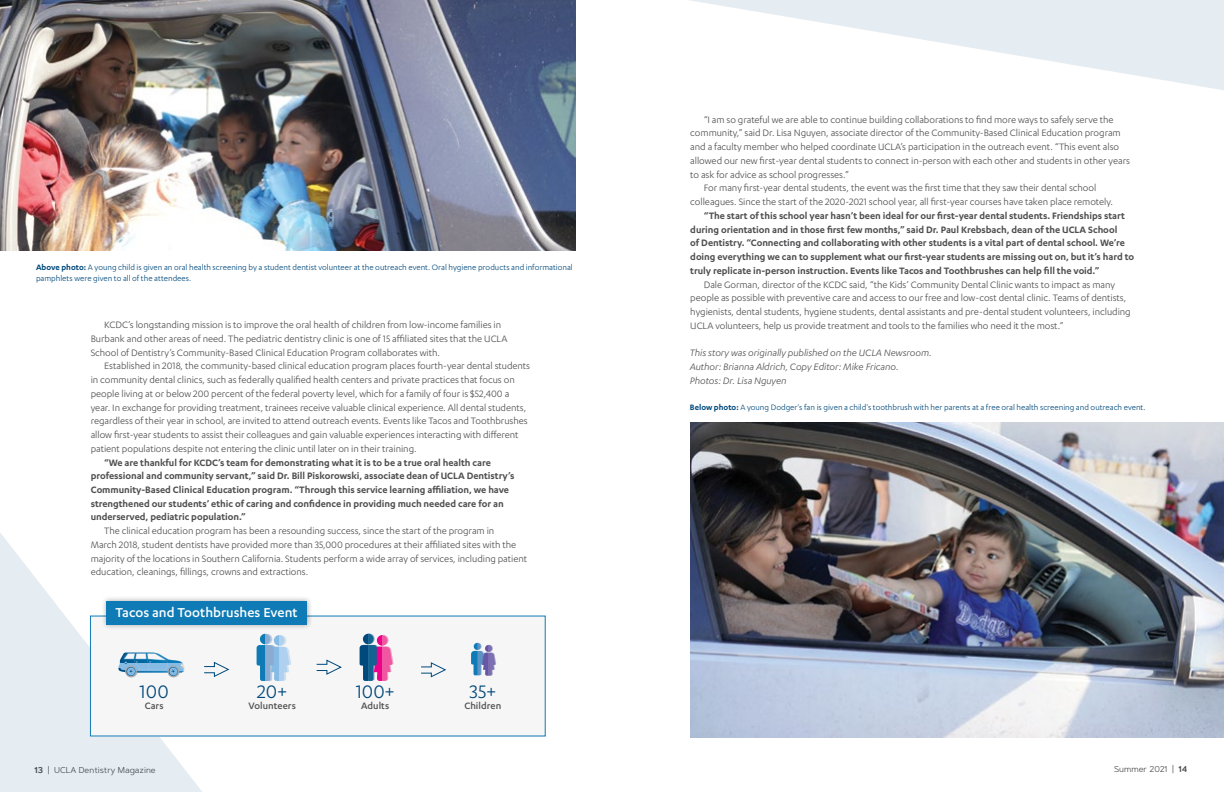
<style>
.page{position:relative;width:1224px;height:792px;background:#fff}
.page>*{position:absolute;margin:0;border:0;box-sizing:border-box;transform-origin:0 0}
.t1{font:21px "Karbon";color:#00497c}
.t2{font:500 15px "Karbon";color:#fff}
.t3{font:10.8px/13.7px "Karbon";letter-spacing:-.005em;color:#4f4f51}
.t4{font:600 10.8px/13.7px "Karbon";letter-spacing:-.005em;color:#4f4f51}
.t5{font:italic 10.8px/13.7px "Karbon";letter-spacing:-.005em;color:#4f4f51}
.t6{font:500 10.8px "Karbon";letter-spacing:.005em;color:#4f4f51}
.t7{font:9px/11px "Karbon";color:#00497c}
.t8{font:8.5px "Artegra Sans";color:#4f4f51}
.s1{font-weight:600}
</style>
<div class="page">
<svg style="left:689px;top:0;width:535px;height:90px;fill:#eaf0f4"></svg>
<svg style="left:0;top:533px;width:280px;height:259px;fill:#e6edf2"></svg>
<img style="left:0;top:0;width:576px;height:251px">
<img style="left:690px;top:423px;width:534px;height:314px">
<div style="left:90px;top:616px;width:456px;height:120px;background:#f6f6f6"></div>
<div style="left:126px;top:666px;width:12px;height:11px;background:#b1b3b5;border-radius:50%"></div>
<div style="left:168px;top:666px;width:12px;height:11px;background:#a7a9ac;border-radius:50%"></div>
<svg style="left:204px;top:662px;width:25px;height:15px"></svg>
<svg style="left:421px;top:662px;width:25px;height:15px"></svg>
<svg style="left:471px;top:643px;width:25px;height:33px"></svg>
<div style="left:125px;top:666px;width:12px;height:11px;background:#a7a9ac;border-radius:50%"></div>
<div style="left:167px;top:666px;width:12px;height:11px;background:#a7a9ac;border-radius:50%"></div>
<svg style="left:119px;top:653px;width:65px;height:23px"></svg>
<svg style="left:316px;top:660px;width:26px;height:15px"></svg>
<div style="left:102px;top:596px;width:210px;height:35px;background:#000;opacity:.32"></div>
<div style="left:107px;top:601px;width:200px;height:24px;background:#0f7bb6"></div>
<svg style="left:257px;top:634px;width:34px;height:47px"></svg>
<svg style="left:360px;top:634px;width:34px;height:47px"></svg>
<p class="t7" style="left:36px;top:262px;width:538px"><span class="s1">Above photo:</span> A young child is given an oral health screening by a student dentist volunteer at the outreach event. Oral hygiene products and informational pamphlets were given to all of the attendees.</p>
<p class="t3" style="left:91px;top:318px;width:418px;text-indent:14px">KCDC’s longstanding mission is to improve the oral health of children from low-income families in<br>Burbank and other areas of need. The pediatric dentistry clinic is one of 15 affiliated sites that the UCLA<br>School of Dentistry’s Community-Based Clinical Education Program collaborates with.</p>
<p class="t3" style="left:91px;top:359px;width:441px;text-indent:14px">Established in 2018, the community-based clinical education program places fourth-year dental students in community dental clinics, such as federally qualified health centers and private practices that focus on people living at or below 200 percent of the federal poverty level, which for a family of four is $52,400 a year. In exchange for providing treatment, trainees receive valuable clinical experience. All dental students, regardless of their year in school, are invited to attend outreach events. Events like Tacos and Toothbrushes allow first-year students to assist their colleagues and gain valuable experiences interacting with different patient populations despite not entering the clinic until later on in their training.</p>
<p class="t4" style="left:91px;top:455px;width:425px;text-indent:14px">“We are thankful for KCDC’s team for demonstrating what it is to be a true oral health care professional and community servant,” said Dr. Bill Piskorowski, associate dean of UCLA Dentistry’s Community-Based Clinical Education program. “Through this service learning affiliation, we have strengthened our students’ ethic of caring and confidence in providing much needed care for an underserved, pediatric population.”</p>
<p class="t3" style="left:91px;top:524px;width:438px;text-indent:14px">The clinical education program has been a resounding success, since the start of the program in<br>March 2018, student dentists have provided more than 35,000 procedures at their affiliated sites with the majority of the locations in Southern California. Students perform a wide array of services, including patient education, cleanings, fillings, crowns and extractions.</p>
<h2 class="t2" style="left:116px;top:604px;width:184px">Tacos and Toothbrushes Event</h2>
<h1 class="t1" style="left:140px;top:680px;width:31px">100</h1>
<p class="t6" style="left:145px;top:700px;width:20px">Cars</p>
<h1 class="t1" style="left:257px;top:680px;width:31px">20+</h1>
<p class="t6" style="left:248px;top:700px;width:49px">Volunteers</p>
<h1 class="t1" style="left:356px;top:680px;width:40px">100+</h1>
<p class="t6" style="left:361px;top:700px;width:30px">Adults</p>
<h1 class="t1" style="left:470px;top:680px;width:28px">35+</h1>
<p class="t6" style="left:464px;top:700px;width:38px">Children</p>
<p class="t3" style="left:704px;top:112px;width:411px">“I am so grateful we are able to continue building collaborations to find more ways to safely serve the</p>
<p class="t3" style="left:690px;top:126px;width:432px">community,” said Dr. Lisa Nguyen, associate director of the Community-Based Clinical Education program</p>
<p class="t3" style="left:690px;top:140px;width:430px">and a faculty member who helped coordinate UCLA’s participation in the outreach event. “This event also</p>
<p class="t3" style="left:690px;top:154px;width:441px">allowed our new first-year dental students to connect in-person with each other and students in other years</p>
<p class="t3" style="left:690px;top:167px;width:160px">to ask for advice as school progresses.”</p>
<p class="t3" style="left:704px;top:181px;width:394px">For many first-year dental students, the event was the first time that they saw their dental school</p>
<p class="t3" style="left:690px;top:195px;width:424px">colleagues. Since the start of the 2020-2021 school year, all first-year courses have taken place remotely.</p>
<p class="t4" style="left:690px;top:208px;width:445px;text-indent:14px">“The start of this school year hasn’t been ideal for our first-year dental students. Friendships start during orientation and in those first few months,” said Dr. Paul Krebsbach, dean of the UCLA School<br>of Dentistry. “Connecting and collaborating with other students is a vital part of dental school. We’re doing everything we can to supplement what our first-year students are missing out on, but it’s hard to truly replicate in-person instruction. Events like Tacos and Toothbrushes can help fill the void.”</p>
<p class="t3" style="left:690px;top:277px;width:442px;text-indent:14px">Dale Gorman, director of the KCDC said, “the Kids’ Community Dental Clinic wants to impact as many people as possible with preventive care and access to our free and low-cost dental clinic. Teams of dentists, hygienists, dental students, hygiene students, dental assistants and pre-dental student volunteers, including UCLA volunteers, help us provide treatment and tools to the families who need it the most.”</p>
<p class="t5" style="left:690px;top:346px;width:244px">This story was originally published on the UCLA Newsroom.<br>Author: Brianna Aldrich, Copy Editor: Mike Fricano.<br>Photos: Dr. Lisa Nguyen</p>
<p class="t7" style="left:690px;top:402px;width:457px"><span class="s1">Below photo:</span> A young Dodger's fan is given a child's toothbrush with her parents at a free oral health screening and outreach event.</p>
<p class="t8" style="left:35px;top:764px;width:123px"><span class="s1">13</span> | UCLA Dentistry Magazine</p>
<p class="t8" style="left:1114px;top:763px;width:75px">Summer 2021 | <span class="s1">14</span></p>
</div>
